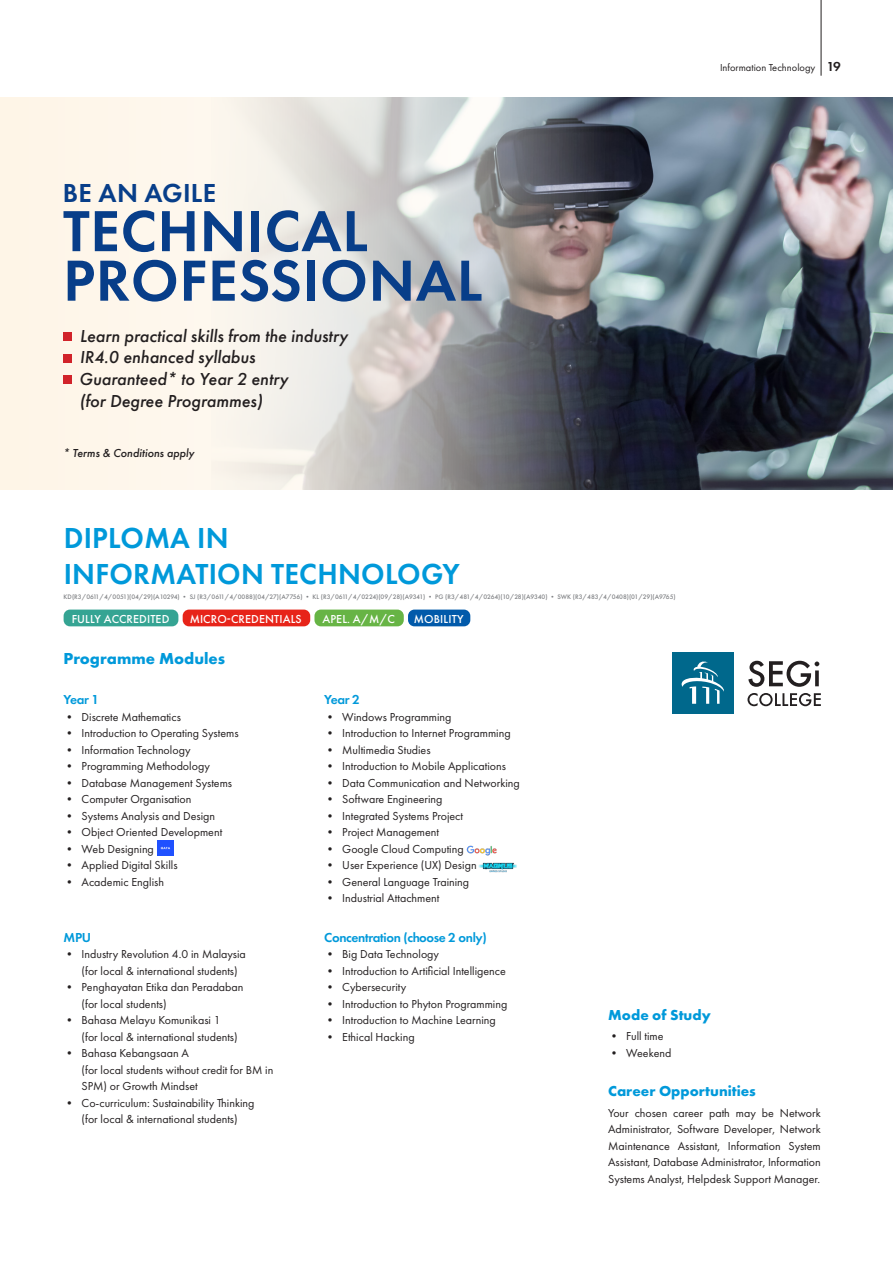
<style>
.page{position:relative;width:893px;height:1263px;background:#fff}
.page>*{position:absolute;margin:0;border:0;box-sizing:border-box;transform-origin:0 0}
.t1{font:600 60px/49.5px "Futura PT";letter-spacing:.01em;color:#083e89}
.t2{font:600 30px "Futura PT";letter-spacing:.01em;color:#0099da}
.t3{font:600 27px "Futura PT";letter-spacing:.01em;color:#083e89}
.t4{font:italic 500 18px/21.6px "Futura PT";color:#231f20}
.t5{font:700 16.5px "Futura PT";color:#0099da}
.t6{font:700 15px "Futura PT";color:#0099da}
.t7{font:600 13.5px "Futura PT";letter-spacing:-.025em;color:#0099da}
.t8{font:12px/16.5px "Futura PT";color:#231f20}
.t9{font:500 12px "Futura PT";letter-spacing:.01em;color:#fff}
.t10{font:italic 500 12px "Futura PT";color:#231f20}
.t11{font:10.5px "Futura PT";color:#231f20}
.t12{font:500 6.75px "Futura PT";color:#808285}
.s1{font-weight:600;font-size:13.5px}
.s2{font-weight:700}
</style>
<div class="page">
<hr style="left:821px;top:0;width:1px;height:76px;background:#231f20">
<svg style="left:0;top:98px;width:893px;height:392px;background:#a9aaab"></svg>
<div style="left:63px;top:332px;width:8px;height:9px;background:#d1232a"></div>
<div style="left:63px;top:354px;width:8px;height:8px;background:#d1232a"></div>
<div style="left:63px;top:375px;width:8px;height:9px;background:#d1232a"></div>
<div style="left:672px;top:652px;width:62px;height:61px;background:#00688c"></div>
<svg style="left:682px;top:661px;width:42px;height:43px"></svg>
<svg style="left:747px;top:693px;width:74px;height:13px"></svg>
<svg style="left:748px;top:661px;width:71px;height:26px"></svg>
<div style="left:183px;top:610px;width:127px;height:16px;background:#e72419;border-radius:6px"></div>
<div style="left:64px;top:610px;width:114px;height:16px;background:#35a493;border-radius:6px"></div>
<div style="left:314px;top:610px;width:90px;height:16px;background:#67b445;border-radius:6px"></div>
<div style="left:408px;top:610px;width:62px;height:16px;background:#015aaa;border-radius:6px"></div>
<img style="left:466px;top:845px;width:31px;height:11px">
<img style="left:158px;top:840px;width:15px;height:15px">
<img style="left:478px;top:862px;width:39px;height:11px">
<p class="t3" style="left:63px;top:176px;width:155px">BE AN AGILE</p>
<p class="t1" style="left:63px;top:206px;width:421px">TECHNICAL<br>PROFESSIONAL</p>
<p class="t4" style="left:80px;top:325px;width:270px">Learn practical skills from the industry</p>
<p class="t4" style="left:80px;top:347px;width:177px">IR4.0 enhanced syllabus</p>
<p class="t4" style="left:79px;top:368px;width:210px">Guaranteed* to Year 2 entry (for Degree Programmes)</p>
<p class="t10" style="left:63px;top:446px;width:133px">* Terms &amp; Conditions apply</p>
<p class="t2" style="left:64px;top:519px;width:166px">DIPLOMA IN</p>
<p class="t2" style="left:64px;top:555px;width:398px">INFORMATION TECHNOLOGY</p>
<p class="t12" style="left:64px;top:592px;width:614px">KD(R3/0611/4/0051)(04/29)(A10294) • SJ (R3/0611/4/0088)(04/27)(A7756) • KL (R3/0611/4/0224)(09/28)(A9341) • PG (R3/481/4/0264)(10/28)(A9340) • SWK (R3/483/4/0408)(01/29)(A9765)</p>
<p class="t9" style="left:72px;top:611px;width:99px">FULLY ACCREDITED</p>
<p class="t9" style="left:190px;top:611px;width:113px">MICRO-CREDENTIALS</p>
<p class="t9" style="left:322px;top:611px;width:74px">APEL. A/M/C</p>
<p class="t9" style="left:414px;top:611px;width:51px">MOBILITY</p>
<p class="t5" style="left:64px;top:648px;width:163px">Programme Modules</p>
<p class="t11" style="left:720px;top:61px;width:122px">Information Technology <span class="s1">19</span></p>
<p class="t7" style="left:64px;top:691px;width:37px">Year 1</p>
<p class="t8" style="left:64px;top:708px;width:119px"><span class="s2">•</span> Discrete Mathematics</p>
<p class="t8" style="left:64px;top:725px;width:176px"><span class="s2">•</span> Introduction to Operating Systems</p>
<p class="t8" style="left:64px;top:741px;width:128px"><span class="s2">•</span> Information Technology</p>
<p class="t8" style="left:64px;top:758px;width:148px"><span class="s2">•</span> Programming Methodology</p>
<p class="t8" style="left:64px;top:774px;width:170px"><span class="s2">•</span> Database Management Systems</p>
<p class="t8" style="left:64px;top:791px;width:129px"><span class="s2">•</span> Computer Organisation</p>
<p class="t8" style="left:64px;top:807px;width:153px"><span class="s2">•</span> Systems Analysis and Design</p>
<p class="t8" style="left:64px;top:824px;width:160px"><span class="s2">•</span> Object Oriented Development</p>
<p class="t8" style="left:64px;top:840px;width:92px"><span class="s2">•</span> Web Designing</p>
<p class="t8" style="left:64px;top:857px;width:116px"><span class="s2">•</span> Applied Digital Skills</p>
<p class="t8" style="left:64px;top:873px;width:102px"><span class="s2">•</span> Academic English</p>
<p class="t7" style="left:64px;top:929px;width:29px">MPU</p>
<p class="t8" style="left:64px;top:946px;width:184px"><span class="s2">•</span> Industry Revolution 4.0 in Malaysia</p>
<p class="t8" style="left:82px;top:962px;width:158px">(for local &amp; international students)</p>
<p class="t8" style="left:64px;top:979px;width:181px"><span class="s2">•</span> Penghayatan Etika dan Peradaban</p>
<p class="t8" style="left:82px;top:995px;width:87px">(for local students)</p>
<p class="t8" style="left:64px;top:1012px;width:159px"><span class="s2">•</span> Bahasa Melayu Komunikasi 1</p>
<p class="t8" style="left:82px;top:1028px;width:158px">(for local &amp; international students)</p>
<p class="t8" style="left:64px;top:1045px;width:127px"><span class="s2">•</span> Bahasa Kebangsaan A</p>
<p class="t8" style="left:82px;top:1061px;width:193px">(for local students without credit for BM in<br>SPM) or Growth Mindset</p>
<p class="t8" style="left:64px;top:1094px;width:192px"><span class="s2">•</span> Co-curriculum: Sustainability Thinking</p>
<p class="t8" style="left:82px;top:1111px;width:158px">(for local &amp; international students)</p>
<p class="t7" style="left:324px;top:691px;width:37px">Year 2</p>
<p class="t8" style="left:324px;top:708px;width:129px"><span class="s2">•</span> Windows Programming</p>
<p class="t8" style="left:324px;top:725px;width:188px"><span class="s2">•</span> Introduction to Internet Programming</p>
<p class="t8" style="left:324px;top:741px;width:108px"><span class="s2">•</span> Multimedia Studies</p>
<p class="t8" style="left:324px;top:758px;width:183px"><span class="s2">•</span> Introduction to Mobile Applications</p>
<p class="t8" style="left:324px;top:774px;width:197px"><span class="s2">•</span> Data Communication and Networking</p>
<p class="t8" style="left:324px;top:791px;width:120px"><span class="s2">•</span> Software Engineering</p>
<p class="t8" style="left:324px;top:807px;width:140px"><span class="s2">•</span> Integrated Systems Project</p>
<p class="t8" style="left:324px;top:824px;width:116px"><span class="s2">•</span> Project Management</p>
<p class="t8" style="left:324px;top:840px;width:141px"><span class="s2">•</span> Google Cloud Computing</p>
<p class="t8" style="left:324px;top:857px;width:154px"><span class="s2">•</span> User Experience (UX) Design</p>
<p class="t8" style="left:324px;top:873px;width:146px"><span class="s2">•</span> General Language Training</p>
<p class="t8" style="left:324px;top:890px;width:117px"><span class="s2">•</span> Industrial Attachment</p>
<p class="t7" style="left:324px;top:929px;width:164px">Concentration (choose 2 only)</p>
<p class="t8" style="left:324px;top:946px;width:116px"><span class="s2">•</span> Big Data Technology</p>
<p class="t8" style="left:324px;top:962px;width:183px"><span class="s2">•</span> Introduction to Artificial Intelligence</p>
<p class="t8" style="left:324px;top:979px;width:84px"><span class="s2">•</span> Cybersecurity</p>
<p class="t8" style="left:324px;top:995px;width:185px"><span class="s2">•</span> Introduction to Phyton Programming</p>
<p class="t8" style="left:324px;top:1012px;width:173px"><span class="s2">•</span> Introduction to Machine Learning</p>
<p class="t8" style="left:324px;top:1028px;width:92px"><span class="s2">•</span> Ethical Hacking</p>
<p class="t6" style="left:608px;top:1005px;width:104px">Mode of Study</p>
<p class="t8" style="left:608px;top:1028px;width:57px"><span class="s2">•</span> Full time</p>
<p class="t8" style="left:608px;top:1044px;width:65px"><span class="s2">•</span> Weekend</p>
<p class="t6" style="left:608px;top:1081px;width:149px">Career Opportunities</p>
<p class="t8" style="left:608px;top:1104px;width:214px;text-align:justify">Your chosen career path may be Network Administrator, Software Developer, Network Maintenance Assistant, Information System Assistant, Database Administrator, Information Systems Analyst, Helpdesk Support Manager.</p>
</div>
